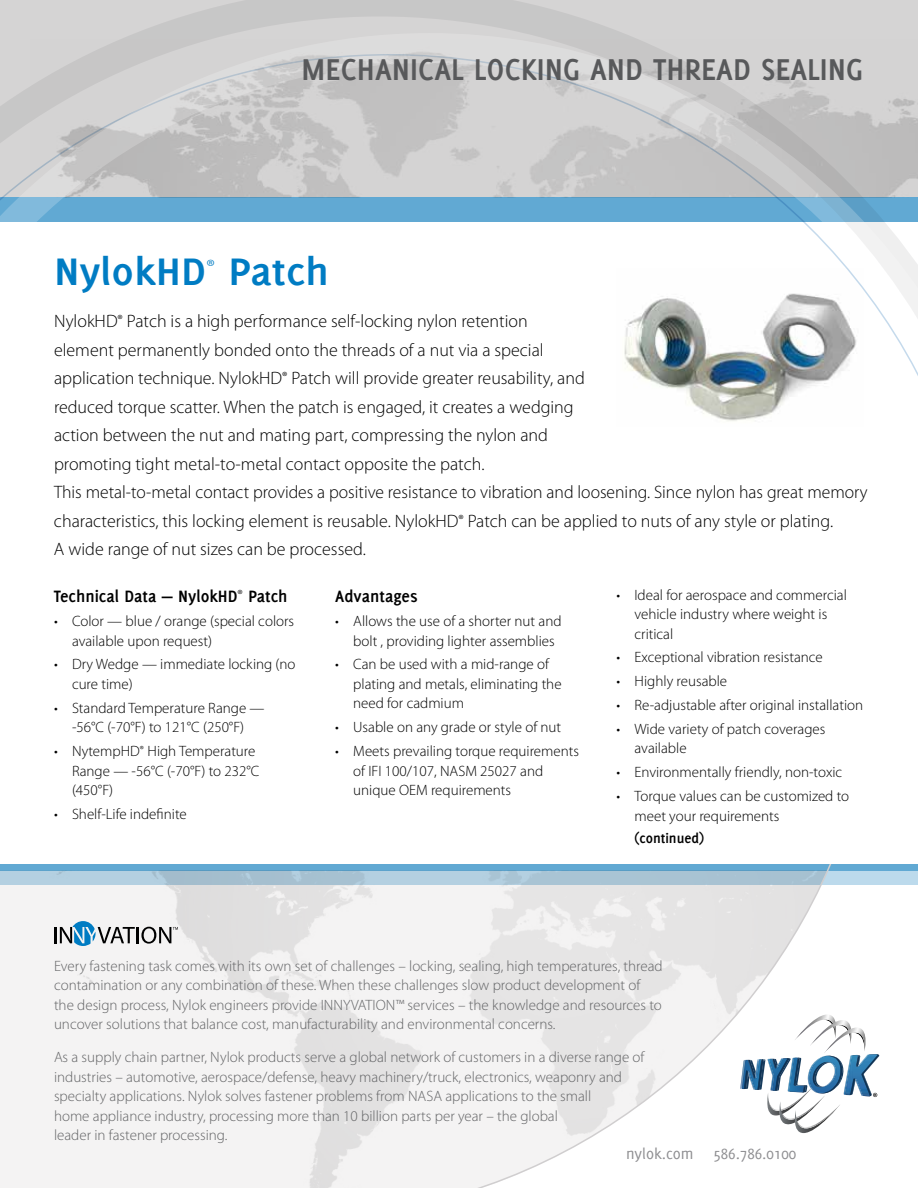
<style>
.page{position:relative;width:918px;height:1188px;background:#fff}
.page>*{position:absolute;margin:0;border:0;box-sizing:border-box;transform-origin:0 0}
.t1{font:700 42px "Delicious";color:#007cc3;scale:1.1 1}
.t2{font:700 33px "Delicious";color:#58595b}
.t3{font:300 18px/28.5px "Myriad Pro";color:#000}
.t4{font:700 18px "Delicious";color:#000}
.t5{font:16.5px "Delicious";color:#8e8e91}
.t6{font:300 15px/19.5px "Myriad Pro";color:#000}
.t7{font:300 15px/19.5px "Myriad Pro";color:#636466}
.t8{font:700 15px "Delicious";color:#000}
</style>
<div class="page">
<svg style="left:0;top:0;width:918px;height:32px;background:#d0cfcf"></svg>
<svg style="left:0;top:32px;width:918px;height:344px"></svg>
<svg style="left:0;top:870px;width:918px;height:15px;background:#aac8db"></svg>
<div style="left:0;top:864px;width:918px;height:6px;background:#61a9d3"></div>
<div style="left:0;top:870px;width:31px;height:318px;background:#f4f3f3"></div>
<svg style="left:834px;top:1019px;width:45px;height:78px"></svg>
<svg style="left:54px;top:921px;width:124px;height:25px"></svg>
<svg style="left:291px;top:864px;width:543px;height:324px"></svg>
<img style="left:616px;top:268px;width:247px;height:153px">
<h2 class="t2" style="left:301px;top:50px;width:564px">MECHANICAL LOCKING AND THREAD SEALING</h2>
<h1 class="t1" style="left:54px;top:248px;width:252px">NylokHD<sup>®</sup> Patch</h1>
<p class="t3" style="left:54px;top:307px;width:815px">NylokHD<sup>®</sup> Patch is a high performance self-locking nylon retention<br>element permanently bonded onto the threads of a nut via a special<br>application technique. NylokHD<sup>®</sup> Patch will provide greater reusability, and<br>reduced torque scatter. When the patch is engaged, it creates a wedging<br>action between the nut and mating part, compressing the nylon and<br>promoting tight metal-to-metal contact opposite the patch.<br>This metal-to-metal contact provides a positive resistance to vibration and loosening. Since nylon has great memory characteristics, this locking element is reusable. NylokHD<sup>®</sup> Patch can be applied to nuts of any style or plating.<br>A wide range of nut sizes can be processed.</p>
<p class="t4" style="left:54px;top:586px;width:235px">Technical Data — NylokHD<sup>®</sup> Patch</p>
<p class="t6" style="left:72px;top:612px;width:224px;text-indent:-18px">• Color — blue / orange (special colors available upon request)</p>
<p class="t6" style="left:72px;top:655px;width:225px;text-indent:-18px">• Dry Wedge — immediate locking (no cure time)</p>
<p class="t6" style="left:54px;top:698px;width:212px;text-align:center">• Standard Temperature Range — -56°C (-70°F) to 121°C (250°F)</p>
<p class="t6" style="left:72px;top:742px;width:189px;text-indent:-18px">• NytempHD<sup>®</sup> High Temperature<br>Range — -56°C (-70°F) to 232°C (450°F)</p>
<p class="t6" style="left:54px;top:804px;width:134px">• Shelf-Life indefinite</p>
<p class="t6" style="left:634px;top:585px;width:214px;text-indent:-18px">• Ideal for aerospace and commercial vehicle industry where weight is critical</p>
<p class="t6" style="left:616px;top:648px;width:208px">• Exceptional vibration resistance</p>
<p class="t6" style="left:616px;top:672px;width:112px">• Highly reusable</p>
<p class="t6" style="left:616px;top:696px;width:248px">• Re-adjustable after original installation</p>
<p class="t6" style="left:634px;top:719px;width:192px;text-indent:-18px">• Wide variety of patch coverages available</p>
<p class="t6" style="left:616px;top:763px;width:227px">• Environmentally friendly, non-toxic</p>
<p class="t6" style="left:634px;top:787px;width:216px;text-indent:-18px">• Torque values can be customized to meet your requirements</p>
<p class="t8" style="left:634px;top:829px;width:71px">(continued)</p>
<p class="t4" style="left:335px;top:586px;width:84px">Advantages</p>
<p class="t6" style="left:353px;top:612px;width:210px;text-indent:-18px">• Allows the use of a shorter nut and bolt , providing lighter assemblies</p>
<p class="t6" style="left:353px;top:655px;width:210px;text-indent:-18px">• Can be used with a mid-range of plating and metals, eliminating the need for cadmium</p>
<p class="t6" style="left:335px;top:718px;width:227px">• Usable on any grade or style of nut</p>
<p class="t6" style="left:353px;top:742px;width:227px;text-indent:-18px">• Meets prevailing torque requirements of IFI 100/107, NASM 25027 and unique OEM requirements</p>
<p class="t7" style="left:54px;top:956px;width:610px">Every fastening task comes with its own set of challenges – locking, sealing, high temperatures, thread contamination or any combination of these. When these challenges slow product development of the design process, Nylok engineers provide INNYVATION™ services – the knowledge and resources to uncover solutions that balance cost, manufacturability and environmental concerns.</p>
<p class="t7" style="left:54px;top:1048px;width:592px">As a supply chain partner, Nylok products serve a global network of customers in a diverse range of industries – automotive, aerospace/defense, heavy machinery/truck, electronics, weaponry and specialty applications. Nylok solves fastener problems from NASA applications to the small<br>home appliance industry, processing more than 10 billion parts per year – the global<br>leader in fastener processing.</p>
<p class="t5" style="left:626px;top:1144px;width:172px">nylok.com 586.786.0100</p>
</div>
